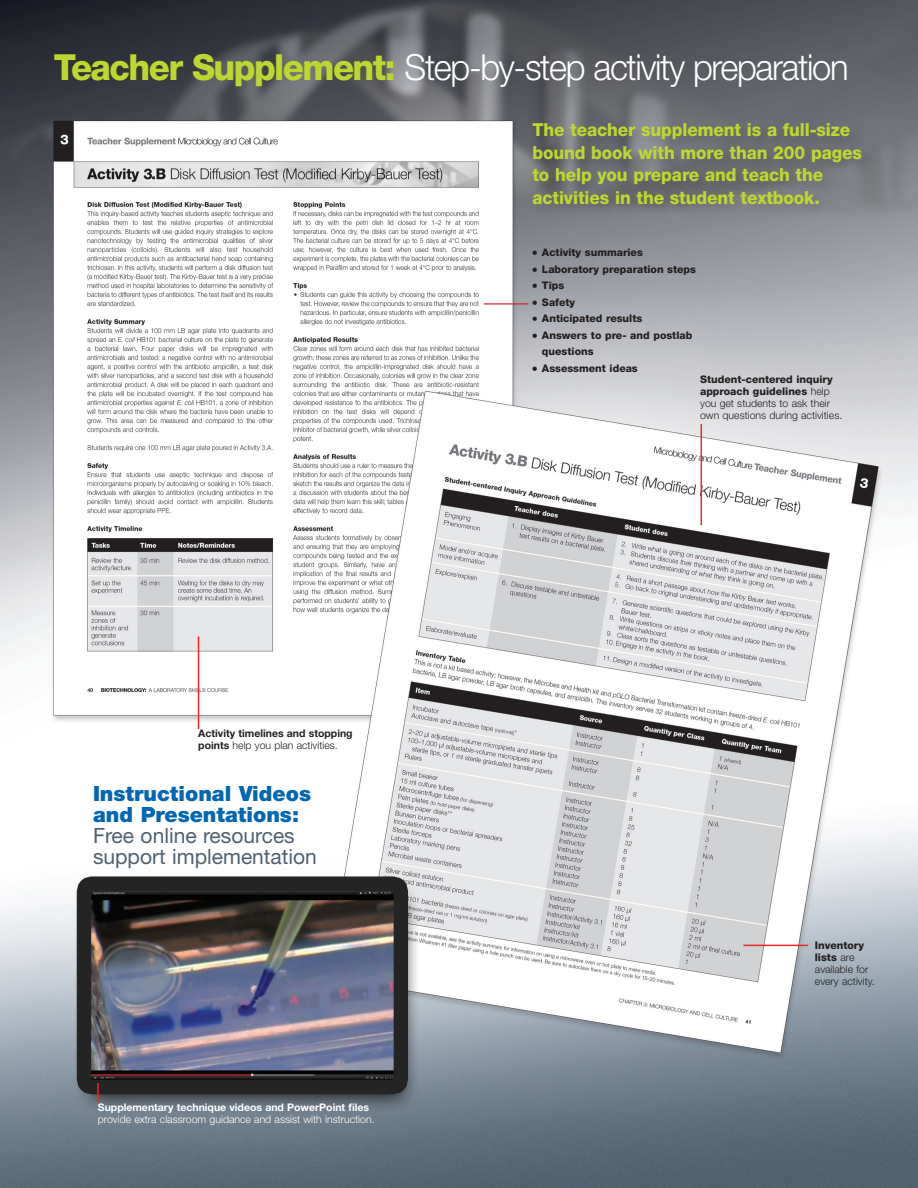
<style>
.page{position:relative;width:918px;height:1188px;background:#fff}
.page>*{position:absolute;margin:0;border:0;box-sizing:border-box;transform-origin:0 0}
.t1{font:300 36px "Helvetica Neue";letter-spacing:-.04em;color:#fff;scale:.96 1}
.t2{font:21px/21px "Helvetica Neue";color:#4f6172}
.t3{font:900 21px/21px "Helvetica Neue";color:#0166b3}
.t4{font:800 18px/22.5px "Helvetica Neue";letter-spacing:-.005em;color:#bed630;scale:.95 1}
.t5{font:300 10.5px/12px "Helvetica Neue";color:#231f20}
.t6{font:800 10.5px/16.5px "Helvetica Neue";color:#231f20}
.t7{font:700 10.5px/12px "Helvetica Neue";color:#231f20}
.t8{font:300 10.5px "Helvetica Neue";color:#fff}
.t9{font:700 10.5px "Helvetica Neue";color:#fff}
.s1{font-weight:800;color:#bed630}
.s2{font-family:"Lucida Grande";font-weight:400}
.s3{font-weight:300}
.s4{font-weight:800}
</style>
<div class="page">
<img style="left:0;top:0;width:918px;height:1188px">
<img style="left:517px;top:115px;width:378px;height:177px">
<hr style="left:484px;top:303px;width:44px;height:1px;background:#d2161e">
<hr style="left:701px;top:424px;width:1px;height:101px;background:#ea2924">
<hr style="left:743px;top:945px;width:65px;height:1px;background:#ea2924">
<svg style="left:97px;top:1083px;width:2px;height:19px"></svg>
<hr style="left:198px;top:637px;width:1px;height:92px;background:#ea2924">
<h1 class="t1" style="left:54px;top:54px;width:829px"><span class="s1">Teacher Supplement:</span> Step-by-step activity preparation</h1>
<h3 class="t4" style="left:532px;top:120px;width:348px">The teacher supplement is a full-size bound book with more than 200 pages to help you prepare and teach the activities in the student textbook.</h3>
<p class="t6" style="left:532px;top:245px;width:112px"><span class="s2">●</span> Activity summaries</p>
<p class="t6" style="left:532px;top:262px;width:166px"><span class="s2">●</span> Laboratory preparation steps</p>
<p class="t6" style="left:532px;top:278px;width:34px"><span class="s2">●</span> Tips</p>
<p class="t6" style="left:532px;top:295px;width:45px"><span class="s2">●</span> Safety</p>
<p class="t6" style="left:532px;top:311px;width:112px"><span class="s2">●</span> Anticipated results</p>
<p class="t6" style="left:542px;top:328px;width:152px;text-indent:-10px"><span class="s2">●</span> Answers to pre- and postlab questions</p>
<p class="t6" style="left:532px;top:361px;width:107px"><span class="s2">●</span> Assessment ideas</p>
<p class="t7" style="left:198px;top:729px;width:156px">Activity timelines and stopping points <span class="s3">help you plan activities.</span></p>
<h2 class="t3" style="left:93px;top:785px;width:220px">Instructional Videos and Presentations:</h2>
<h2 class="t2" style="left:93px;top:828px;width:225px">Free online resources support implementation</h2>
<p class="t9" style="left:98px;top:1104px;width:273px">Supplementary technique videos and PowerPoint files</p>
<p class="t8" style="left:98px;top:1116px;width:278px">provide extra classroom guidance and assist with instruction.</p>
<p class="t5" style="left:700px;top:374px;width:144px"><span class="s4">Student-centered inquiry approach guidelines</span> help you get students to ask their own questions during activities.</p>
<p class="t5" style="left:815px;top:940px;width:61px"><span class="s4">Inventory lists</span> are available for every activity.</p>
</div>
